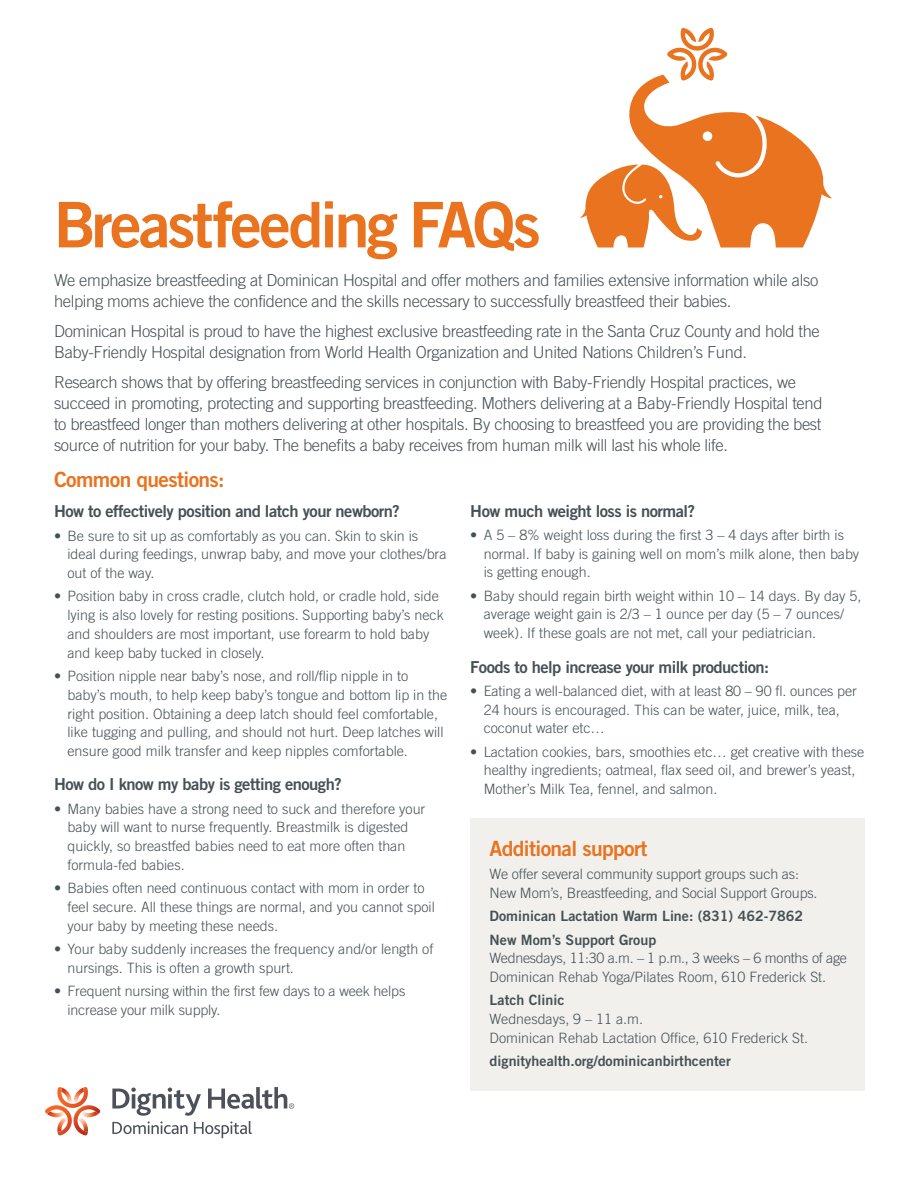
<style>
.page{position:relative;width:918px;height:1188px;background:#fff}
.page>*{position:absolute;margin:0;border:0;box-sizing:border-box;transform-origin:0 0}
.t1{font:63px "Trade Gothic LT Std Bd 2";letter-spacing:-.05em;color:#e9731e}
.t2{font:21px "Trade Gothic LT Std Bd 2";letter-spacing:-.03em;color:#e9731e}
.t3{font:300 16.5px/21px "Trade Gothic LT Std";letter-spacing:-.02em;color:#465155}
.t4{font:16.5px "Trade Gothic LT Std Bd 2";letter-spacing:-.03em;color:#465155}
.t5{font:300 14.25px/18.8px "Trade Gothic LT Std";color:#465155}
.t6{font:14.25px/23.2px "Trade Gothic LT Std Bd 2";color:#465155}
</style>
<div class="page">
<div style="left:470px;top:819px;width:394px;height:272px;background:#f1f0ed"></div>
<svg style="left:45px;top:1087px;width:55px;height:49px"></svg>
<img style="left:80px;top:1114px;width:18px;height:3px">
<img style="left:80px;top:1111px;width:18px;height:3px">
<svg style="left:112px;top:1087px;width:182px;height:51px"></svg>
<svg style="left:580px;top:28px;width:252px;height:219px"></svg>
<h1 class="t1" style="left:54px;top:186px;width:488px">Breastfeeding FAQs</h1>
<p class="t3" style="left:54px;top:270px;width:766px">We emphasize breastfeeding at Dominican Hospital and offer mothers and families extensive information while also helping moms achieve the confidence and the skills necessary to successfully breastfeed their babies.</p>
<p class="t3" style="left:54px;top:321px;width:767px">Dominican Hospital is proud to have the highest exclusive breastfeeding rate in the Santa Cruz County and hold the<br>Baby-Friendly Hospital designation from World Health Organization and United Nations Children’s Fund.</p>
<p class="t3" style="left:54px;top:372px;width:770px">Research shows that by offering breastfeeding services in conjunction with Baby-Friendly Hospital practices, we succeed in promoting, protecting and supporting breastfeeding. Mothers delivering at a Baby-Friendly Hospital tend to breastfeed longer than mothers delivering at other hospitals. By choosing to breastfeed you are providing the best source of nutrition for your baby. The benefits a baby receives from human milk will last his whole life.</p>
<h2 class="t2" style="left:54px;top:467px;width:172px">Common questions:</h2>
<p class="t4" style="left:54px;top:501px;width:347px">How to effectively position and latch your newborn?</p>
<p class="t5" style="left:67px;top:526px;width:381px;text-indent:-13px">• Be sure to sit up as comfortably as you can. Skin to skin is ideal during feedings, unwrap baby, and move your clothes/bra out of the way.</p>
<p class="t5" style="left:67px;top:587px;width:378px;text-indent:-13px">• Position baby in cross cradle, clutch hold, or cradle hold, side lying is also lovely for resting positions. Supporting baby’s neck and shoulders are most important, use forearm to hold baby and keep baby tucked in closely.</p>
<p class="t5" style="left:67px;top:666px;width:381px;text-indent:-13px">• Position nipple near baby’s nose, and roll/flip nipple in to baby’s mouth, to help keep baby’s tongue and bottom lip in the right position. Obtaining a deep latch should feel comfortable, like tugging and pulling, and should not hurt. Deep latches will ensure good milk transfer and keep nipples comfortable.</p>
<p class="t4" style="left:54px;top:774px;width:289px">How do I know my baby is getting enough?</p>
<p class="t5" style="left:67px;top:799px;width:359px;text-indent:-13px">• Many babies have a strong need to suck and therefore your baby will want to nurse frequently. Breastmilk is digested quickly, so breastfed babies need to eat more often than formula-fed babies.</p>
<p class="t5" style="left:67px;top:879px;width:369px;text-indent:-13px">• Babies often need continuous contact with mom in order to feel secure. All these things are normal, and you cannot spoil your baby by meeting these needs.</p>
<p class="t5" style="left:67px;top:939px;width:367px;text-indent:-13px">• Your baby suddenly increases the frequency and/or length of nursings. This is often a growth spurt.</p>
<p class="t5" style="left:67px;top:981px;width:339px;text-indent:-13px">• Frequent nursing within the first few days to a week helps increase your milk supply.</p>
<p class="t4" style="left:470px;top:500px;width:226px">How much weight loss is normal?</p>
<p class="t5" style="left:484px;top:525px;width:377px;text-indent:-13px">• A 5 – 8% weight loss during the first 3 – 4 days after birth is normal. If baby is gaining well on mom’s milk alone, then baby is getting enough.</p>
<p class="t5" style="left:484px;top:586px;width:379px;text-indent:-13px">• Baby should regain birth weight within 10 – 14 days. By day 5, average weight gain is 2/3 – 1 ounce per day (5 – 7 ounces/ week). If these goals are not met, call your pediatrician.</p>
<p class="t4" style="left:470px;top:656px;width:301px">Foods to help increase your milk production:</p>
<p class="t5" style="left:484px;top:681px;width:375px;text-indent:-13px">• Eating a well-balanced diet, with at least 80 – 90 fl. ounces per<br>24 hours is encouraged. This can be water, juice, milk, tea, coconut water etc…</p>
<p class="t5" style="left:484px;top:742px;width:382px;text-indent:-13px">• Lactation cookies, bars, smoothies etc… get creative with these healthy ingredients; oatmeal, flax seed oil, and brewer’s yeast,<br>Mother’s Milk Tea, fennel, and salmon.</p>
<h2 class="t2" style="left:490px;top:836px;width:159px">Additional support</h2>
<p class="t5" style="left:490px;top:865px;width:329px">We offer several community support groups such as:<br>New Mom’s, Breastfeeding, and Social Support Groups.</p>
<p class="t6" style="left:490px;top:904px;width:315px">Dominican Lactation Warm Line: (831) 462-7862<br>New Mom’s Support Group</p>
<p class="t5" style="left:490px;top:949px;width:359px">Wednesdays, 11:30 a.m. – 1 p.m., 3 weeks – 6 months of age<br>Dominican Rehab Yoga/Pilates Room, 610 Frederick St.</p>
<p class="t6" style="left:490px;top:988px;width:76px">Latch Clinic</p>
<p class="t5" style="left:490px;top:1009px;width:320px">Wednesdays, 9 – 11 a.m.<br>Dominican Rehab Lactation Office, 610 Frederick St.</p>
<p class="t6" style="left:490px;top:1049px;width:243px">dignityhealth.org/dominicanbirthcenter</p>
</div>
